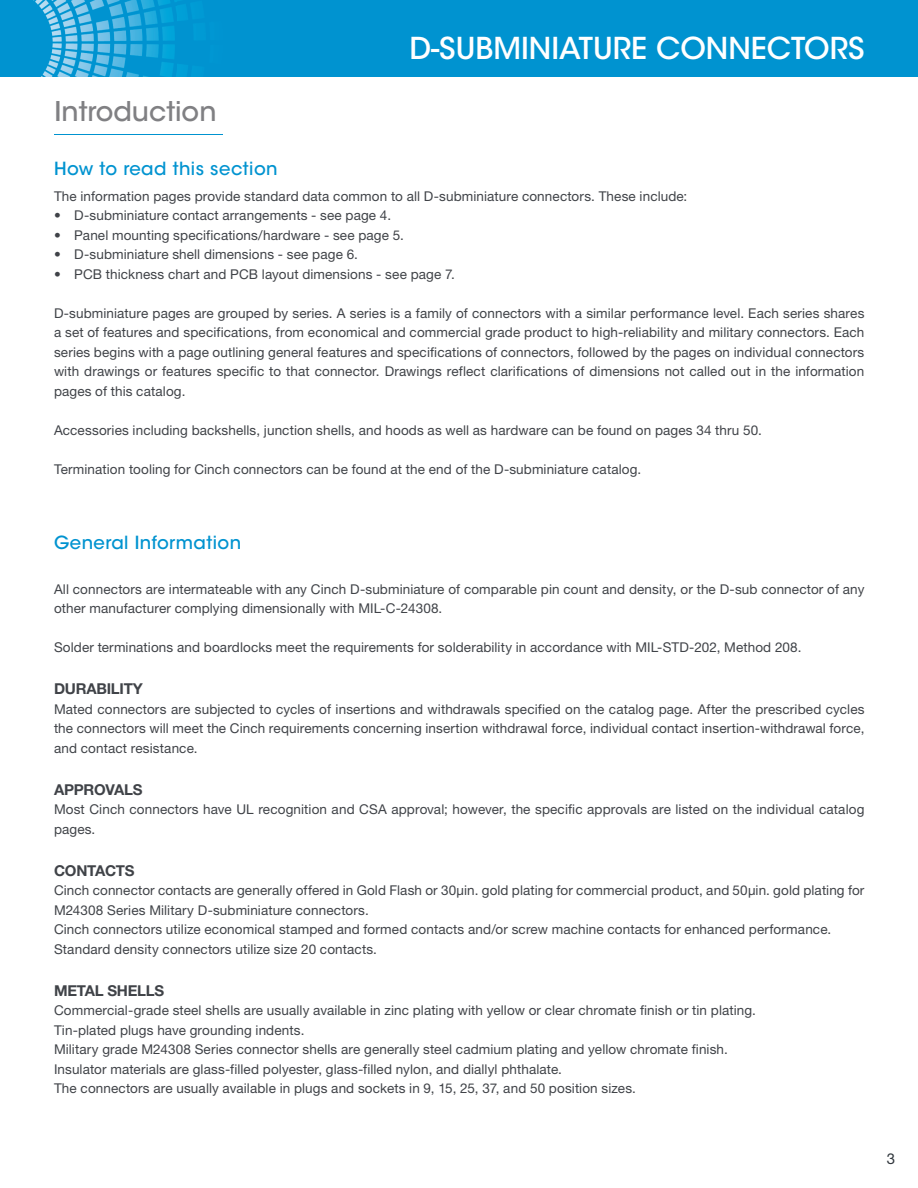
<style>
.page{position:relative;width:918px;height:1188px;background:#fff}
.page>*{position:absolute;margin:0;border:0;box-sizing:border-box;transform-origin:0 0}
.t1{font:500 30px "ITC Avant Garde Std";color:#fff}
.t2{font:500 27px "ITC Avant Garde Std";color:#808083}
.t3{font:500 18px "ITC Avant Garde Std";letter-spacing:.025em;color:#0093d0}
.t4{font:700 15px "Helvetica Neue LT Pro";letter-spacing:-.015em;color:#404348}
.t5{font:15px "Helvetica Neue LT Pro";color:#31373d}
.t6{font:13.5px/19.5px "Helvetica Neue LT Pro";letter-spacing:.01em;color:#404348}
</style>
<div class="page">
<div style="left:0;top:0;width:918px;height:77px;background:#0093d0"></div>
<img style="left:33px;top:0;width:145px;height:77px">
<img style="left:178px;top:0;width:10px;height:77px">
<hr style="left:54px;top:135px;width:168px;height:1px;background:#0093d0">
<h2 class="t2" style="left:54px;top:95px;width:164px">Introduction</h2>
<h1 class="t1" style="left:409px;top:29px;width:457px">D-SUBMINIATURE CONNECTORS</h1>
<h3 class="t3" style="left:54px;top:158px;width:225px">How to read this section</h3>
<p class="t6" style="left:54px;top:186px;width:635px">The information pages provide standard data common to all D-subminiature connectors. These include:</p>
<p class="t6" style="left:54px;top:205px;width:339px">• D-subminiature contact arrangements - see page 4.</p>
<p class="t6" style="left:54px;top:225px;width:351px">• Panel mounting specifications/hardware - see page 5.</p>
<p class="t6" style="left:54px;top:244px;width:305px">• D-subminiature shell dimensions - see page 6.</p>
<p class="t6" style="left:54px;top:264px;width:402px">• PCB thickness chart and PCB layout dimensions - see page 7.</p>
<p class="t6" style="left:54px;top:303px;width:812px;text-align:justify">D-subminiature pages are grouped by series. A series is a family of connectors with a similar performance level. Each series shares a set of features and specifications, from economical and commercial grade product to high-reliability and military connectors. Each series begins with a page outlining general features and specifications of connectors, followed by the pages on individual connectors with drawings or features specific to that connector. Drawings reflect clarifications of dimensions not called out in the information pages of this catalog.</p>
<p class="t6" style="left:54px;top:420px;width:709px">Accessories including backshells, junction shells, and hoods as well as hardware can be found on pages 34 thru 50.</p>
<p class="t6" style="left:54px;top:459px;width:589px">Termination tooling for Cinch connectors can be found at the end of the D-subminiature catalog.</p>
<h3 class="t3" style="left:54px;top:531px;width:189px">General Information</h3>
<p class="t6" style="left:54px;top:579px;width:812px">All connectors are intermateable with any Cinch D-subminiature of comparable pin count and density, or the D-sub connector of any other manufacturer complying dimensionally with MIL-C-24308.</p>
<p class="t6" style="left:54px;top:637px;width:749px">Solder terminations and boardlocks meet the requirements for solderability in accordance with MIL-STD-202, Method 208.</p>
<p class="t4" style="left:54px;top:679px;width:90px">DURABILITY</p>
<p class="t6" style="left:54px;top:699px;width:812px;text-align:justify">Mated connectors are subjected to cycles of insertions and withdrawals specified on the catalog page. After the prescribed cycles the connectors will meet the Cinch requirements concerning insertion withdrawal force, individual contact insertion-withdrawal force, and contact resistance.</p>
<p class="t4" style="left:54px;top:780px;width:90px">APPROVALS</p>
<p class="t6" style="left:54px;top:799px;width:812px">Most Cinch connectors have UL recognition and CSA approval; however, the specific approvals are listed on the individual catalog pages.</p>
<p class="t4" style="left:54px;top:861px;width:82px">CONTACTS</p>
<p class="t6" style="left:54px;top:880px;width:812px">Cinch connector contacts are generally offered in Gold Flash or 30μin. gold plating for commercial product, and 50μin. gold plating for M24308 Series Military D-subminiature connectors.<br>Cinch connectors utilize economical stamped and formed contacts and/or screw machine contacts for enhanced performance.<br>Standard density connectors utilize size 20 contacts.</p>
<p class="t4" style="left:54px;top:981px;width:112px">METAL SHELLS</p>
<p class="t6" style="left:54px;top:1000px;width:703px">Commercial-grade steel shells are usually available in zinc plating with yellow or clear chromate finish or tin plating.<br>Tin-plated plugs have grounding indents.<br>Military grade M24308 Series connector shells are generally steel cadmium plating and yellow chromate finish.<br>Insulator materials are glass-filled polyester, glass-filled nylon, and diallyl phthalate.<br>The connectors are usually available in plugs and sockets in 9, 15, 25, 37, and 50 position sizes.</p>
<p class="t5" style="left:887px;top:1150px;width:10px">3</p>
</div>
